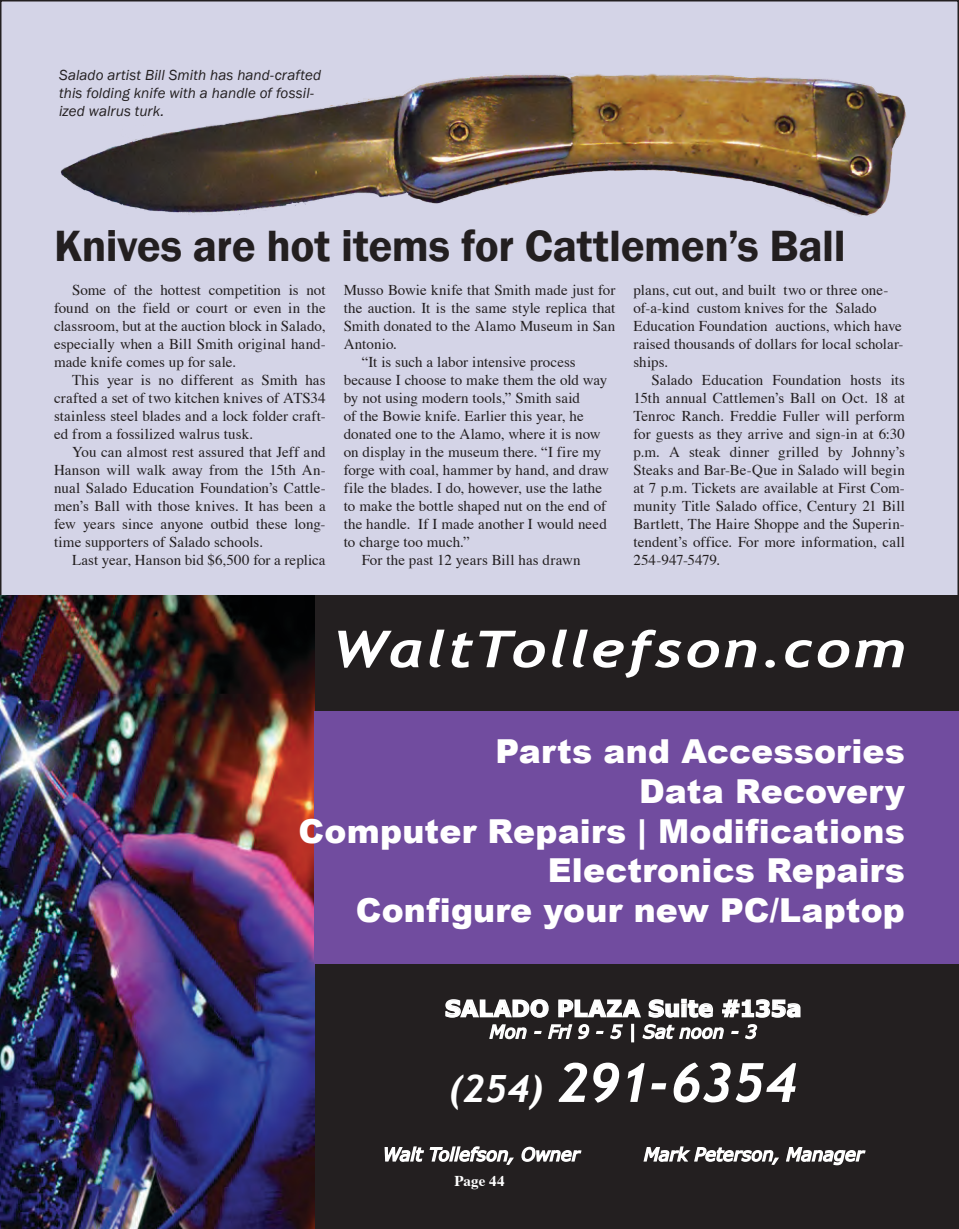
<style>
.page{position:relative;width:959px;height:1229px;background:#fff}
.page>*{position:absolute;margin:0;border:0;box-sizing:border-box;transform-origin:0 0}
.t1{font:italic 700 54px "Trebuchet";letter-spacing:-.01em;color:#fff}
.t2{font:italic 700 51px "Trebuchet";letter-spacing:.035em;color:#fff;scale:1.2 1}
.t3{font:600 45px "Franklin Gothic";letter-spacing:-.01em;color:#231f20}
.t4{font:900 33px "Arial";letter-spacing:.005em;color:#fff}
.t5{font:700 22.5px "Verdana";letter-spacing:.005em;color:#fff}
.t6{font:italic 18px "Verdana";color:#fff}
.t7{font:15px/18px "Times";letter-spacing:.005em;color:#231f20;text-align:justify}
.t8{font:italic 15px/18px "Franklin Gothic";letter-spacing:.005em;color:#231f20}
.t9{font:700 15px "Times";letter-spacing:.005em;color:#fff}
.s1{font-size:37.5px}
</style>
<div class="page">
<div style="left:1px;top:1px;width:957px;height:667px;background:#d4d4e7"></div>
<img style="left:60px;top:73px;width:846px;height:143px">
<div style="left:1px;top:595px;width:957px;height:633px;background:#231f20"></div>
<img style="left:0;top:595px;width:314px;height:633px">
<svg style="left:445px;top:998px;width:356px;height:45px"></svg>
<svg style="left:384px;top:1146px;width:198px;height:19px"></svg>
<svg style="left:643px;top:1146px;width:223px;height:20px"></svg>
<div style="left:314px;top:711px;width:644px;height:253px;background:#714c9f"></div>
<p class="t8" style="left:59px;top:67px;width:263px">Salado artist Bill Smith has hand-crafted this folding knife with a handle of fossil&shy;ized walrus turk.</p>
<p class="t3" style="left:54px;top:218px;width:793px">Knives are hot items for Cattlemen’s Ball</p>
<p class="t7" style="left:54px;top:279px;width:273px;text-indent:18px">Some of the hottest competition is not found on the field or court or even in the classroom, but at the auction block in Salado, especially when a Bill Smith original hand&shy;made knife comes up for sale.</p>
<p class="t7" style="left:54px;top:369px;width:273px;text-indent:18px">This year is no different as Smith has crafted a set of two kitchen knives of ATS34 stainless steel blades and a lock folder craft&shy;ed from a fossilized walrus tusk.</p>
<p class="t7" style="left:54px;top:441px;width:273px;text-indent:18px">You can almost rest assured that Jeff and Hanson will walk away from the 15th An&shy;nual Salado Education Foundation’s Cattle&shy;men’s Ball with those knives. It has been a few years since anyone outbid these long&shy;time supporters of Salado schools.</p>
<p class="t7" style="left:72px;top:549px;width:255px">Last year, Hanson bid $6,500 for a replica</p>
<p class="t7" style="left:344px;top:279px;width:273px">Musso Bowie knife that Smith made just for the auction. It is the same style replica that Smith donated to the Alamo Museum in San Antonio.</p>
<p class="t7" style="left:344px;top:351px;width:267px;text-align:left;text-indent:18px">“It is such a labor intensive process because I choose to make them the old way by not using modern tools,” Smith said<br>of the Bowie knife. Earlier this year, he donated one to the Alamo, where it is now on display in the museum there. “I fire my forge with coal, hammer by hand, and draw file the blades. I do, however, use the lathe to make the bottle shaped nut on the end of the handle. If I made another I would need to charge too much.”</p>
<p class="t7" style="left:362px;top:549px;width:220px">For the past 12 years Bill has drawn</p>
<p class="t7" style="left:633px;top:279px;width:271px;text-align:left">plans, cut out, and built two or three one&shy;of-a-kind custom knives for the Salado Education Foundation auctions, which have raised thousands of dollars for local scholar&shy;ships.</p>
<p class="t7" style="left:633px;top:369px;width:273px;text-indent:18px">Salado Education Foundation hosts its 15th annual Cattlemen’s Ball on Oct. 18 at Tenroc Ranch. Freddie Fuller will perform for guests as they arrive and sign-in at 6:30 p.m. A steak dinner grilled by Johnny’s Steaks and Bar-Be-Que in Salado will begin at 7 p.m. Tickets are available at First Com&shy;munity Title Salado office, Century 21 Bill Bartlett, The Haire Shoppe and the Superin&shy;tendent’s office. For more information, call 254-947-5479.</p>
<p class="t2" style="left:331px;top:619px;width:479px">WaltTollefson.com</p>
<p class="t4" style="left:495px;top:733px;width:411px">Parts and Accessories</p>
<p class="t4" style="left:639px;top:773px;width:267px">Data Recovery</p>
<p class="t4" style="left:298px;top:812px;width:608px">Computer Repairs | Modifications</p>
<p class="t4" style="left:547px;top:852px;width:358px">Electronics Repairs</p>
<p class="t4" style="left:356px;top:891px;width:550px">Configure your new PC/Laptop</p>
<p class="t5" style="left:445px;top:994px;width:358px">SALADO PLAZA Suite #135a</p>
<p class="t6" style="left:489px;top:1020px;width:269px">Mon - Fri 9 - 5 | Sat noon - 3</p>
<p class="t1" style="left:449px;top:1051px;width:350px"><span class="s1">(254)</span> 291-6354</p>
<p class="t6" style="left:383px;top:1142px;width:198px">Walt Tollefson, Owner</p>
<p class="t6" style="left:644px;top:1142px;width:221px">Mark Peterson, Manager</p>
<p class="t9" style="left:454px;top:1166px;width:52px">Page 44</p>
</div>
